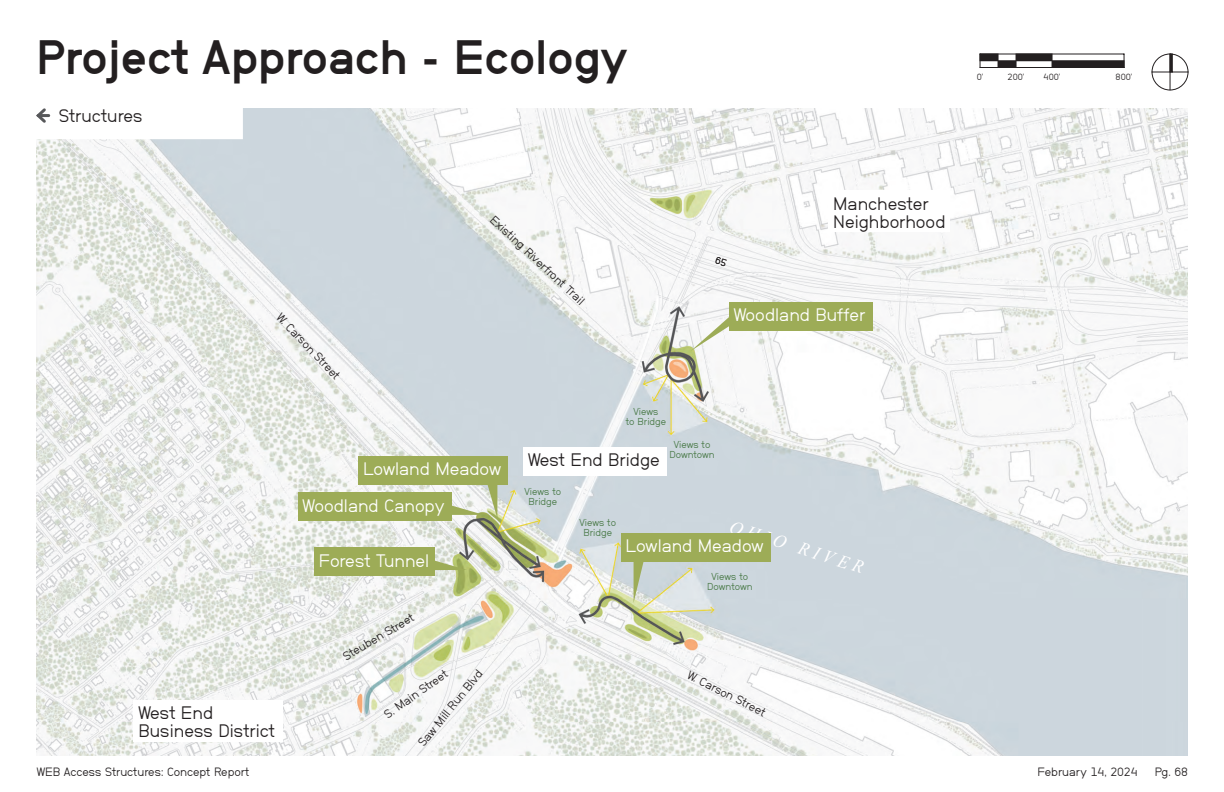
<style>
.page{position:relative;width:1224px;height:792px;background:#fff}
.page>*{position:absolute;margin:0;border:0;box-sizing:border-box;transform-origin:0 0}
.t1{font:700 48px "NB Grotesk";letter-spacing:-.01em;color:#231f20}
.t2{font:18px/18px "NB Grotesk";color:#231f20}
.t3{font:18px "NB Grotesk";color:#fff}
.t4{font:italic 18px "Times New Roman";color:#fff}
.t5{font:12px "NB Grotesk";color:#231f20}
.t6{font:10px/10px "NB Grotesk";letter-spacing:-.005em;color:#477845;text-align:center}
.t7{font:9px "NB Grotesk";color:#231f20}
</style>
<div class="page">
<svg style="left:1152px;top:54px;width:37px;height:36px"></svg>
<hr style="left:980px;top:54px;width:144px;height:1px;background:#231f20">
<svg style="left:1124px;top:54px;width:1px;height:14px"></svg>
<hr style="left:980px;top:67px;width:144px;height:1px;background:#231f20">
<div style="left:998px;top:61px;width:18px;height:7px;background:#231f20"></div>
<div style="left:998px;top:60px;width:18px;height:8px;border:1px solid #231f20"></div>
<div style="left:1052px;top:61px;width:72px;height:7px;background:#231f20"></div>
<div style="left:1052px;top:60px;width:72px;height:8px;border:1px solid #231f20"></div>
<div style="left:1016px;top:54px;width:36px;height:7px;background:#231f20"></div>
<div style="left:980px;top:54px;width:18px;height:7px;background:#231f20"></div>
<img style="left:36px;top:108px;width:1152px;height:648px">
<div style="left:134px;top:700px;width:149px;height:41px;background:#fff"></div>
<div style="left:829px;top:191px;width:121px;height:41px;background:#fff"></div>
<div style="left:314px;top:548px;width:120px;height:28px;background:#9dac57"></div>
<svg style="left:434px;top:560px;width:33px;height:10px"></svg>
<div style="left:358px;top:456px;width:150px;height:28px;background:#9dac57"></div>
<div style="left:621px;top:533px;width:149px;height:29px;background:#9dac57"></div>
<svg style="left:634px;top:562px;width:10px;height:41px"></svg>
<div style="left:729px;top:302px;width:144px;height:29px;background:#9dac57"></div>
<svg style="left:690px;top:314px;width:42px;height:37px"></svg>
<div style="left:298px;top:493px;width:153px;height:28px;background:#9dac57"></div>
<svg style="left:449px;top:484px;width:48px;height:35px"></svg>
<div style="left:524px;top:447px;width:143px;height:28px;background:#fff"></div>
<svg style="left:36px;top:108px;width:13px;height:18px"></svg>
<svg style="left:715px;top:257px;width:12px;height:10px"></svg>
<h1 class="t1" style="left:36px;top:30px;width:593px">Project Approach - Ecology</h1>
<h2 class="t2" style="left:59px;top:107px;width:86px">Structures</h2>
<p class="t5" style="left:284px;top:311px;width:87px;rotate:46deg">W. Carson Street</p>
<p class="t5" style="left:497px;top:212px;width:126px;rotate:43deg">Existing Riverfront Trail</p>
<p class="t6" style="left:626px;top:406px;width:42px">Views<br>to Bridge</p>
<h2 class="t3" style="left:363px;top:458px;width:140px">Lowland Meadow</h2>
<h2 class="t2" style="left:528px;top:451px;width:133px">West End Bridge</h2>
<p class="t6" style="left:669px;top:440px;width:47px">Views to<br>Downtown</p>
<h2 class="t3" style="left:303px;top:495px;width:144px">Woodland Canopy</h2>
<p class="t6" style="left:525px;top:486px;width:38px">Views to<br>Bridge</p>
<h2 class="t2" style="left:833px;top:194px;width:114px">Manchester<br>Neighborhood</h2>
<h2 class="t3" style="left:734px;top:304px;width:133px">Woodland Buffer</h2>
<h2 class="t3" style="left:319px;top:550px;width:112px">Forest Tunnel</h2>
<p class="t6" style="left:579px;top:517px;width:38px">Views to<br>Bridge</p>
<h2 class="t4" style="left:734px;top:515px;width:141px;rotate:17deg">O H I O R I V E R</h2>
<h2 class="t3" style="left:625px;top:536px;width:140px">Lowland Meadow</h2>
<p class="t6" style="left:707px;top:571px;width:47px">Views to<br>Downtown</p>
<h2 class="t2" style="left:138px;top:703px;width:138px">West End<br>Business District</h2>
<p class="t5" style="left:340px;top:651px;width:82px;rotate:-31deg">Steuben Street</p>
<p class="t5" style="left:381px;top:709px;width:76px;rotate:-35deg">S. Main Street</p>
<p class="t5" style="left:415px;top:740px;width:96px;rotate:-51deg">Saw Mill Run Blvd</p>
<p class="t5" style="left:692px;top:668px;width:87px;rotate:27deg">W. Carson Street</p>
<p class="t7" style="left:977px;top:72px;width:8px">0’</p>
<p class="t7" style="left:1008px;top:72px;width:18px">200’</p>
<p class="t7" style="left:1044px;top:72px;width:18px">400’</p>
<p class="t7" style="left:1116px;top:72px;width:18px">800’</p>
<p class="t5" style="left:37px;top:764px;width:214px">WEB Access Structures: Concept Report</p>
<p class="t5" style="left:1037px;top:764px;width:102px">February 14, 2024</p>
<p class="t5" style="left:1155px;top:764px;width:35px">Pg. 68</p>
</div>
